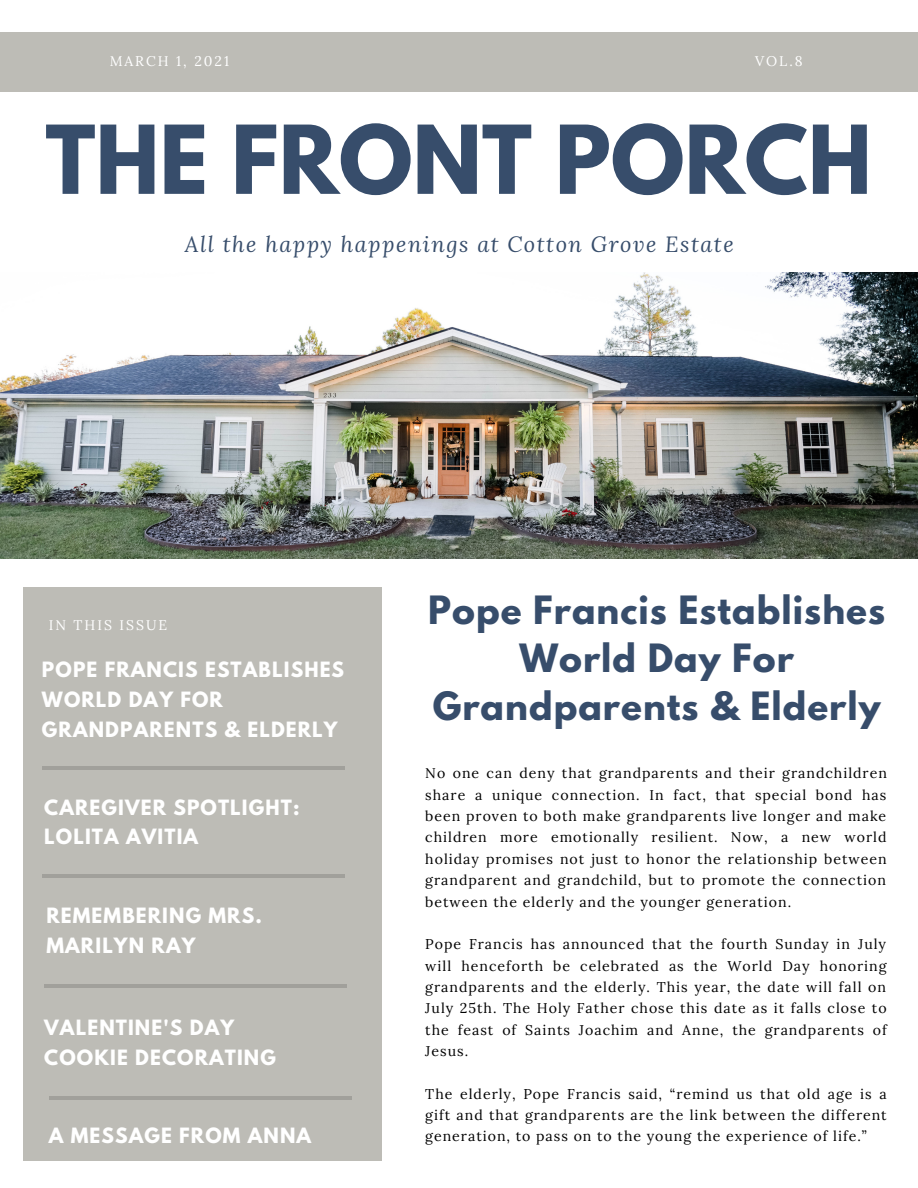
<style>
.page{position:relative;width:918px;height:1188px;background:#fff}
.page>*{position:absolute;margin:0;border:0;box-sizing:border-box;transform-origin:0 0}
.t1{font:700 84px "League Spartan";color:#374d6b}
.t2{font:700 34.5px/48px "League Spartan";letter-spacing:.03em;color:#374d6b;text-align:center}
.t3{font:italic 21.75px "Lora";letter-spacing:.07em;color:#374d6b}
.t4{font:700 18.6px/29.7px "League Spartan";letter-spacing:.06em;color:#fff}
.t5{font:14.1px/21.3px "Lora";letter-spacing:.07em;color:#000;text-align:justify}
.t6{font:13.95px "Lora";letter-spacing:.14em;color:#fff}
</style>
<div class="page">
<div style="left:23px;top:587px;width:358px;height:574px;background:#bdbcb6"></div>
<img style="left:0;top:273px;width:918px;height:286px">
<div style="left:0;top:32px;width:918px;height:60px;background:#bdbcb6"></div>
<hr style="left:42px;top:874px;width:303px;height:3px;background:#000">
<hr style="left:42px;top:766px;width:303px;height:4px;background:#a1a09b">
<hr style="left:49px;top:1096px;width:302px;height:4px;background:#a1a09b">
<hr style="left:44px;top:984px;width:303px;height:3px;background:#000">
<p class="t6" style="left:110px;top:52px;width:121px">MARCH 1, 2021</p>
<p class="t6" style="left:755px;top:52px;width:49px">VOL.8</p>
<p class="t1" style="left:45px;top:118px;width:828px">THE FRONT PORCH</p>
<p class="t3" style="left:185px;top:229px;width:550px">All the happy happenings at Cotton Grove Estate</p>
<p class="t6" style="left:49px;top:616px;width:120px">IN THIS ISSUE</p>
<p class="t4" style="left:42px;top:657px;width:304px">POPE FRANCIS ESTABLISHES<br>WORLD DAY FOR<br>GRANDPARENTS &amp; ELDERLY</p>
<p class="t4" style="left:44px;top:795px;width:257px">CAREGIVER SPOTLIGHT:<br>LOLITA AVITIA</p>
<p class="t4" style="left:46px;top:903px;width:217px">REMEMBERING MRS.<br>MARILYN RAY</p>
<p class="t4" style="left:44px;top:1015px;width:233px">VALENTINE'S DAY<br>COOKIE DECORATING</p>
<p class="t4" style="left:49px;top:1123px;width:264px">A MESSAGE FROM ANNA</p>
<p class="t2" style="left:428px;top:590px;width:458px">Pope Francis Establishes<br>World Day For<br>Grandparents &amp; Elderly</p>
<p class="t5" style="left:425px;top:763px;width:463px">No one can deny that grandparents and their grandchildren share a unique connection. In fact, that special bond has been proven to both make grandparents live longer and make children more emotionally resilient. Now, a new world holiday promises not just to honor the relationship between grandparent and grandchild, but to promote the connection between the elderly and the younger generation.</p>
<p class="t5" style="left:425px;top:933px;width:463px">Pope Francis has announced that the fourth Sunday in July will henceforth be celebrated as the World Day honoring grandparents and the elderly. This year, the date will fall on July 25th. The Holy Father chose this date as it falls close to the feast of Saints Joachim and Anne, the grandparents of Jesus.</p>
<p class="t5" style="left:425px;top:1083px;width:463px">The elderly, Pope Francis said, “remind us that old age is a gift and that grandparents are the link between the different generation, to pass on to the young the experience of life.”</p>
</div>
